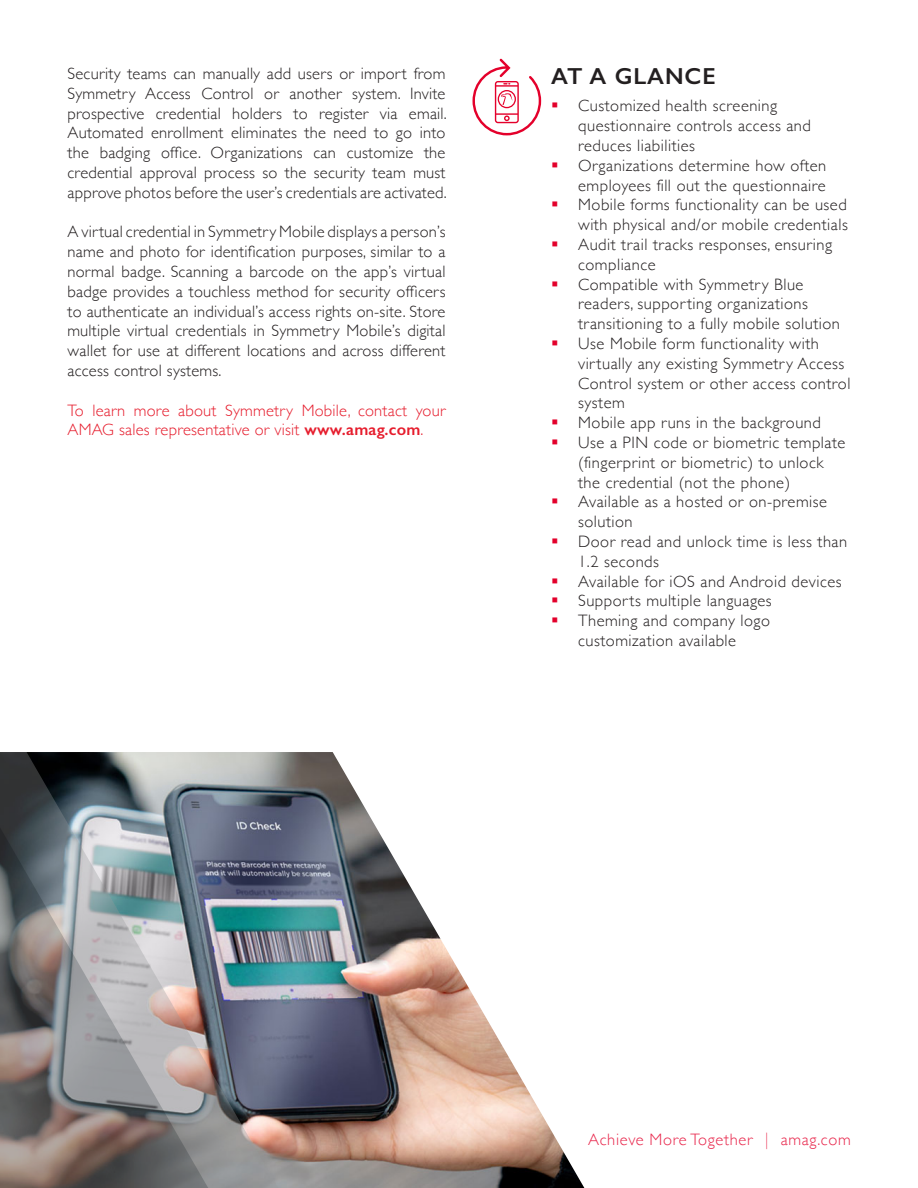
<style>
.page{position:relative;width:918px;height:1188px;background:#fff}
.page>*{position:absolute;margin:0;border:0;box-sizing:border-box;transform-origin:0 0}
.t1{font:600 23.25px "Gill Sans";letter-spacing:.04em;color:#231f20}
.t2{font:300 16.5px/19.8px "Gill Sans";letter-spacing:.03em;color:#231f20}
.t3{font:300 16.5px/19.8px "Gill Sans";letter-spacing:.015em;color:#e61d2d}
.t4{font:300 16.5px "Gill Sans";letter-spacing:.04em;color:#e8264b}
.s1{font-weight:600}
</style>
<div class="page">
<img style="left:286px;top:752px;width:298px;height:436px">
<img style="left:0;top:752px;width:286px;height:436px">
<img style="left:0;top:804px;width:216px;height:384px">
<svg style="left:473px;top:59px;width:68px;height:76px"></svg>
<p class="t2" style="left:68px;top:63px;width:381px;text-align:justify">Security teams can manually add users or import from Symmetry Access Control or another system. Invite prospective credential holders to register via email.<br>Automated enrollment eliminates the need to go into the badging office. Organizations can customize the credential approval process so the security team must approve photos before the user’s credentials are activated.</p>
<p class="t2" style="left:68px;top:221px;width:380px;text-align:justify">A virtual credential in Symmetry Mobile displays a person’s name and photo for identification purposes, similar to a normal badge. Scanning a barcode on the app’s virtual badge provides a touchless method for security officers to authenticate an individual’s access rights on-site. Store multiple virtual credentials in Symmetry Mobile’s digital wallet for use at different locations and across different access control systems.</p>
<p class="t3" style="left:68px;top:399px;width:380px">To learn more about Symmetry Mobile, contact your<br>AMAG sales representative or visit <span class="s1">www.amag.com</span>.</p>
<p class="t1" style="left:551px;top:62px;width:166px">AT A GLANCE</p>
<p class="t2" style="left:578px;top:95px;width:234px">Customized health screening questionnaire controls access and reduces liabilities</p>
<p class="t2" style="left:578px;top:155px;width:250px">Organizations determine how often employees fill out the questionnaire</p>
<p class="t2" style="left:578px;top:194px;width:271px">Mobile forms functionality can be used with physical and/or mobile credentials</p>
<p class="t2" style="left:578px;top:234px;width:256px">Audit trail tracks responses, ensuring compliance</p>
<p class="t2" style="left:578px;top:273px;width:263px">Compatible with Symmetry Blue readers, supporting organizations transitioning to a fully mobile solution</p>
<p class="t2" style="left:578px;top:333px;width:274px">Use Mobile form functionality with virtually any existing Symmetry Access<br>Control system or other access control system</p>
<p class="t2" style="left:578px;top:412px;width:244px">Mobile app runs in the background</p>
<p class="t2" style="left:578px;top:432px;width:269px">Use a PIN code or biometric template (fingerprint or biometric) to unlock the credential (not the phone)</p>
<p class="t2" style="left:578px;top:491px;width:250px">Available as a hosted or on-premise solution</p>
<p class="t2" style="left:578px;top:531px;width:271px">Door read and unlock time is less than<br>1.2 seconds</p>
<p class="t2" style="left:578px;top:570px;width:265px">Available for iOS and Android devices</p>
<p class="t2" style="left:578px;top:590px;width:195px">Supports multiple languages</p>
<p class="t2" style="left:578px;top:610px;width:193px">Theming and company logo customization available</p>
<p class="t4" style="left:588px;top:1127px;width:264px">Achieve More Together ︱ amag.com</p>
</div>
